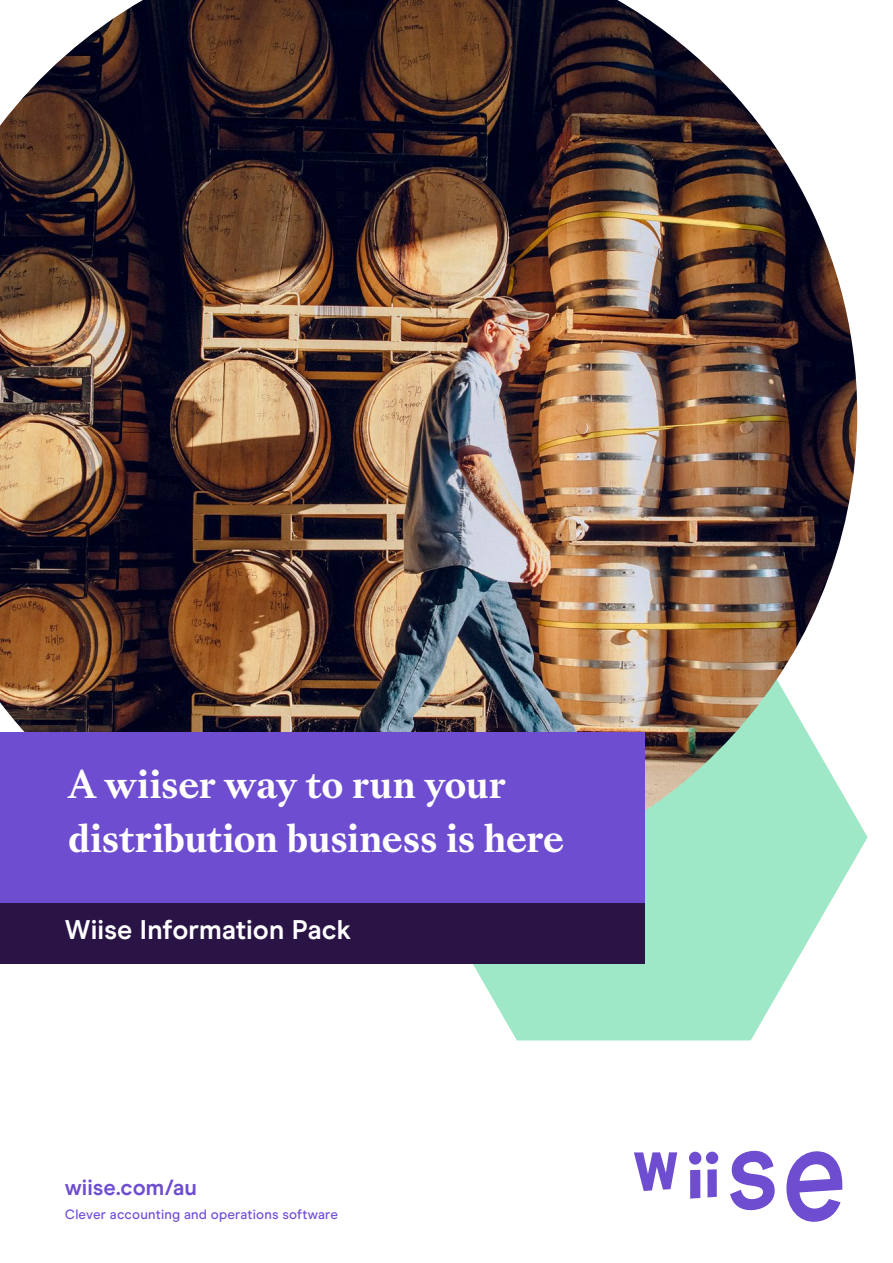
<style>
.page{position:relative;width:893px;height:1263px;background:#fff}
.page>*{position:absolute;margin:0;border:0;box-sizing:border-box;transform-origin:0 0}
.t1{font:700 36px/54px "Sang Bleu Versailles";letter-spacing:-.01em;color:#fff}
.t2{font:700 27px "Modern Era";color:#fff}
.t3{font:700 21.9px "Modern Era";color:#6e4dd1}
.t4{font:500 13.5px "Modern Era";letter-spacing:.015em;color:#734dd9}
</style>
<div class="page">
<svg style="left:400px;top:819px;width:468px;height:221px;fill:#9ee8c7"></svg>
<img style="left:0;top:0;width:857px;height:891px">
<div style="left:0;top:732px;width:644px;height:188px;background:#6e4dd1"></div>
<div style="left:0;top:903px;width:644px;height:60px;background:#291445"></div>
<svg style="left:730px;top:1150px;width:45px;height:61px"></svg>
<svg style="left:690px;top:1170px;width:10px;height:28px"></svg>
<svg style="left:707px;top:1169px;width:10px;height:28px"></svg>
<svg style="left:634px;top:1152px;width:43px;height:39px"></svg>
<div style="left:689px;top:1152px;width:12px;height:13px;background:#6e4dd1;border-radius:50%"></div>
<div style="left:706px;top:1152px;width:12px;height:12px;background:#6e4dd1;border-radius:50%"></div>
<svg style="left:786px;top:1151px;width:56px;height:71px"></svg>
<p class="t1" style="left:68px;top:759px;width:498px">A wiiser way to run your distribution business is here</p>
<p class="t2" style="left:65px;top:913px;width:288px">Wiise Information Pack</p>
<p class="t3" style="left:65px;top:1174px;width:133px">wiise.com/au</p>
<p class="t4" style="left:65px;top:1207px;width:275px">Clever accounting and operations software</p>
</div>
